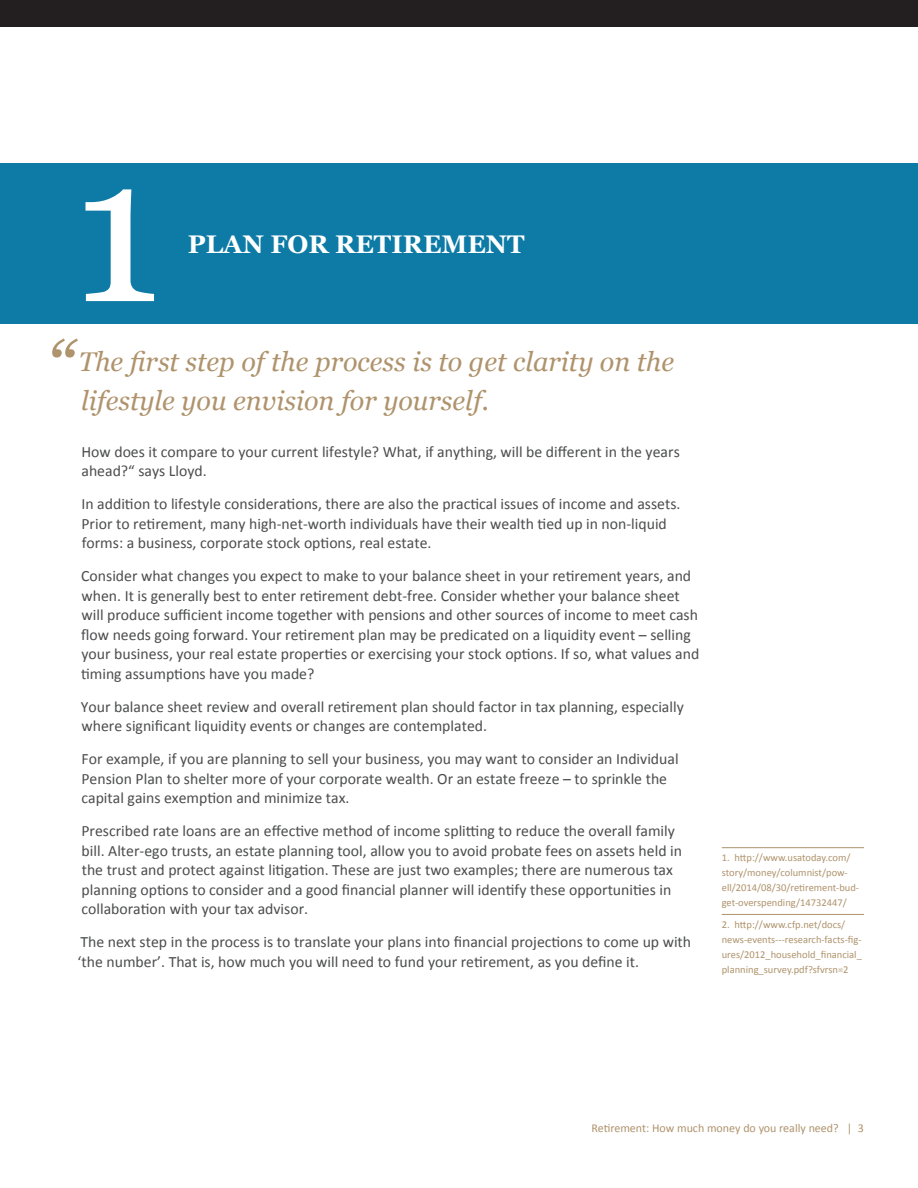
<style>
.page{position:relative;width:918px;height:1188px;background:#fff}
.page>*{position:absolute;margin:0;border:0;box-sizing:border-box;transform-origin:0 0}
.t1{font:207px "Georgia";color:#fff}
.t2{font:italic 72px "Georgia";color:#af936c}
.t3{font:italic 27px/39px "Georgia";color:#af936c}
.t4{font:700 25.5px "Georgia";color:#fff}
.t5{font:15.75px/19.5px "Calibri";color:#4b4c4d}
.t6{font:12px "Calibri";color:#af936c}
.t7{font:10.5px/15px "Calibri";color:#af936c}
</style>
<div class="page">
<div style="left:0;top:0;width:918px;height:27px;background:#231f20"></div>
<div style="left:1px;top:163px;width:917px;height:160px;background:#0d7ba6"></div>
<hr style="left:722px;top:847px;width:142px;height:1px;background:#af936c">
<hr style="left:722px;top:914px;width:142px;height:1px;background:#af936c">
<h1 class="t1" style="left:72px;top:104px;width:91px">1</h1>
<h3 class="t4" style="left:188px;top:227px;width:338px">PLAN FOR RETIREMENT</h3>
<h2 class="t2" style="left:46px;top:322px;width:29px">“</h2>
<h3 class="t3" style="left:79px;top:343px;width:597px">The first step of the process is to get clarity on the lifestyle you envision for yourself.</h3>
<p class="t5" style="left:81px;top:442px;width:600px">How does it compare to your current lifestyle? What, if anything, will be different in the years ahead?“ says Lloyd.</p>
<p class="t5" style="left:81px;top:494px;width:601px">In addition to lifestyle considerations, there are also the practical issues of income and assets.<br>Prior to retirement, many high-net-worth individuals have their wealth tied up in non-liquid forms: a business, corporate stock options, real estate.</p>
<p class="t5" style="left:81px;top:566px;width:620px">Consider what changes you expect to make to your balance sheet in your retirement years, and when. It is generally best to enter retirement debt-free. Consider whether your balance sheet will produce sufficient income together with pensions and other sources of income to meet cash flow needs going forward. Your retirement plan may be predicated on a liquidity event – selling your business, your real estate properties or exercising your stock options. If so, what values and timing assumptions have you made?</p>
<p class="t5" style="left:81px;top:697px;width:604px">Your balance sheet review and overall retirement plan should factor in tax planning, especially where significant liquidity events or changes are contemplated.</p>
<p class="t5" style="left:82px;top:749px;width:599px">For example, if you are planning to sell your business, you may want to consider an Individual<br>Pension Plan to shelter more of your corporate wealth. Or an estate freeze – to sprinkle the capital gains exemption and minimize tax.</p>
<p class="t5" style="left:82px;top:821px;width:602px">Prescribed rate loans are an effective method of income splitting to reduce the overall family bill. Alter-ego trusts, an estate planning tool, allow you to avoid probate fees on assets held in the trust and protect against litigation. These are just two examples; there are numerous tax planning options to consider and a good financial planner will identify these opportunities in collaboration with your tax advisor.</p>
<p class="t5" style="left:78px;top:932px;width:615px">The next step in the process is to translate your plans into financial projections to come up with ‘the number’. That is, how much you will need to fund your retirement, as you define it.</p>
<p class="t7" style="left:722px;top:850px;width:139px">1. http://www.usatoday.com/ story/money/columnist/pow&shy;ell/2014/08/30/retirement-bud&shy;get-overspending/14732447/</p>
<p class="t7" style="left:722px;top:917px;width:142px">2. http://www.cfp.net/docs/ news-events---research-facts-fig&shy;ures/2012_household_financial_ planning_survey.pdf?sfvrsn=2</p>
<p class="t6" style="left:591px;top:1120px;width:274px">Retirement: How much money do you really need? | 3</p>
</div>
